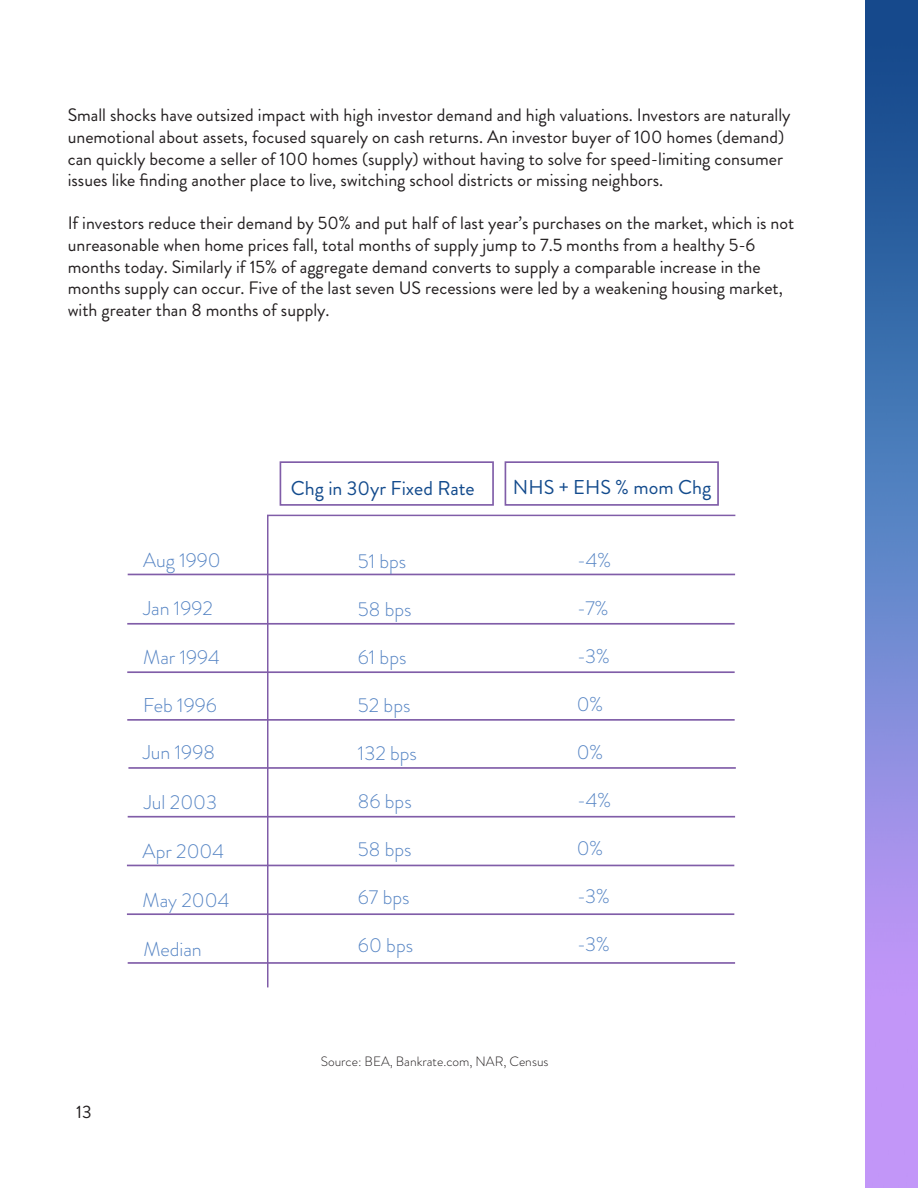
<style>
.page{position:relative;width:918px;height:1188px;background:#fff}
.page>*{position:absolute;margin:0;border:0;box-sizing:border-box;transform-origin:0 0}
.t1{font:300 19.95px "Brandon Grotesque";color:#5483c3}
.t2{font:19.95px "Brandon Grotesque";color:#134b8d}
.t3{font:18px/21.6px "Brandon Grotesque";color:#231f20}
.t4{font:300 13.5px "Brandon Grotesque";color:#231f20}
</style>
<div class="page">
<img style="left:866px;top:0;width:52px;height:1188px">
<svg style="left:266px;top:514px;width:470px;height:474px"></svg>
<hr style="left:128px;top:574px;width:607px;height:1px;background:#805da8">
<hr style="left:127px;top:623px;width:608px;height:2px;background:#805da8">
<hr style="left:127px;top:671px;width:608px;height:2px;background:#805da8">
<hr style="left:127px;top:719px;width:608px;height:2px;background:#805da8">
<hr style="left:128px;top:767px;width:608px;height:2px;background:#805da8">
<hr style="left:128px;top:816px;width:607px;height:2px;background:#805da8">
<hr style="left:127px;top:865px;width:607px;height:1px;background:#805da8">
<hr style="left:127px;top:913px;width:607px;height:2px;background:#805da8">
<hr style="left:128px;top:962px;width:607px;height:2px;background:#805da8">
<div style="left:505px;top:461px;width:214px;height:45px;border:2px solid #805da8"></div>
<div style="left:280px;top:461px;width:214px;height:45px;border:2px solid #805da8"></div>
<p class="t3" style="left:68px;top:105px;width:724px">Small shocks have outsized impact with high investor demand and high valuations. Investors are naturally unemotional about assets, focused squarely on cash returns. An investor buyer of 100 homes (demand) can quickly become a seller of 100 homes (supply) without having to solve for speed-limiting consumer issues like finding another place to live, switching school districts or missing neighbors.</p>
<p class="t3" style="left:68px;top:213px;width:728px">If investors reduce their demand by 50% and put half of last year’s purchases on the market, which is not unreasonable when home prices fall, total months of supply jump to 7.5 months from a healthy 5-6 months today. Similarly if 15% of aggregate demand converts to supply a comparable increase in the months supply can occur. Five of the last seven US recessions were led by a weakening housing market, with greater than 8 months of supply.</p>
<p class="t1" style="left:143px;top:547px;width:79px">Aug 1990</p>
<p class="t1" style="left:143px;top:595px;width:71px">Jan 1992</p>
<p class="t1" style="left:143px;top:644px;width:78px">Mar 1994</p>
<p class="t1" style="left:143px;top:692px;width:75px">Feb 1996</p>
<p class="t1" style="left:143px;top:738px;width:73px">Jun 1998</p>
<p class="t1" style="left:144px;top:788px;width:74px">Jul 2003</p>
<p class="t1" style="left:143px;top:838px;width:83px">Apr 2004</p>
<p class="t1" style="left:143px;top:886px;width:88px">May 2004</p>
<p class="t1" style="left:143px;top:935px;width:60px">Median</p>
<p class="t3" style="left:76px;top:1102px;width:17px">13</p>
<p class="t2" style="left:291px;top:474px;width:185px">Chg in 30yr Fixed Rate</p>
<p class="t2" style="left:513px;top:473px;width:200px">NHS + EHS % mom Chg</p>
<p class="t1" style="left:358px;top:547px;width:50px">51 bps</p>
<p class="t1" style="left:358px;top:595px;width:55px">58 bps</p>
<p class="t1" style="left:358px;top:643px;width:50px">61 bps</p>
<p class="t1" style="left:358px;top:691px;width:54px">52 bps</p>
<p class="t1" style="left:358px;top:739px;width:61px">132 bps</p>
<p class="t1" style="left:358px;top:787px;width:55px">86 bps</p>
<p class="t1" style="left:358px;top:835px;width:55px">58 bps</p>
<p class="t1" style="left:358px;top:883px;width:53px">67 bps</p>
<p class="t1" style="left:358px;top:931px;width:57px">60 bps</p>
<p class="t1" style="left:577px;top:547px;width:36px">-4%</p>
<p class="t1" style="left:577px;top:595px;width:33px">-7%</p>
<p class="t1" style="left:577px;top:643px;width:35px">-3%</p>
<p class="t1" style="left:577px;top:691px;width:28px">0%</p>
<p class="t1" style="left:577px;top:739px;width:28px">0%</p>
<p class="t1" style="left:577px;top:787px;width:36px">-4%</p>
<p class="t1" style="left:577px;top:835px;width:28px">0%</p>
<p class="t1" style="left:577px;top:883px;width:35px">-3%</p>
<p class="t1" style="left:577px;top:931px;width:35px">-3%</p>
<p class="t4" style="left:321px;top:1052px;width:229px">Source: BEA, Bankrate.com, NAR, Census</p>
</div>
